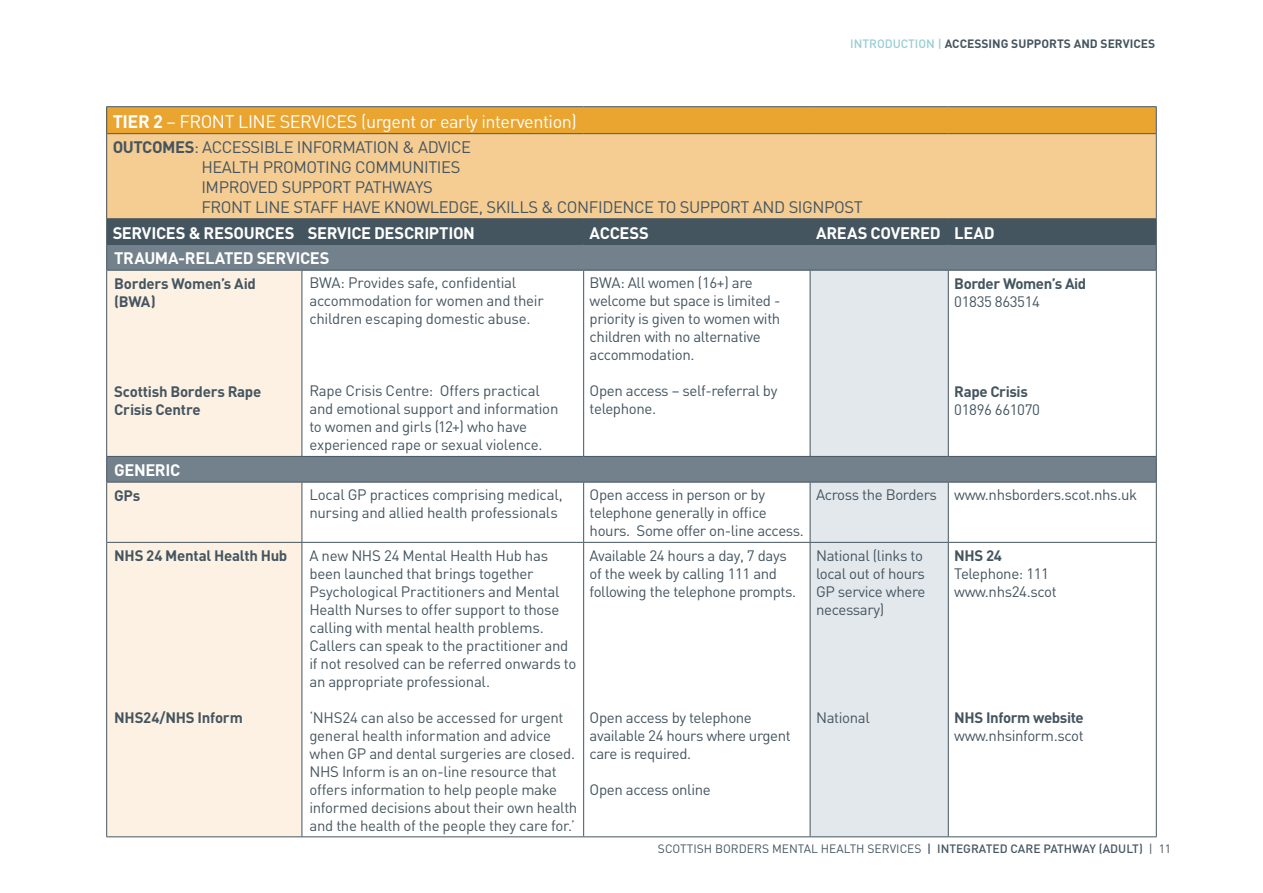
<style>
.page{position:relative;width:1263px;height:893px;background:#fff}
.page>*{position:absolute;margin:0;border:0;box-sizing:border-box;transform-origin:0 0}
.t1{font:18px "DIN";letter-spacing:-.025em;color:#fff}
.t2{font:16.5px/19.8px "DIN";letter-spacing:-.025em;color:#455560}
.t3{font:700 16.5px "DIN";letter-spacing:-.02em;color:#fff}
.t4{font:15px/18px "DIN";letter-spacing:-.025em;color:#455560}
.t5{font:15px/18px "DIN";letter-spacing:-.02em;color:#49575d}
.t6{font:700 15px/18px "DIN";letter-spacing:-.02em;color:#455560}
.t7{font:12px "DIN";color:#455560}
.t8{font:700 12px "DIN";color:#455560}
.s1{font-weight:500;color:#98ced4}
.s2{font-weight:700}
.s3{font-weight:500}
</style>
<div class="page">
<div style="left:107px;top:107px;width:1049px;height:27px;background:#eaa430"></div>
<div style="left:107px;top:134px;width:1049px;height:85px;background:#f5cc92"></div>
<svg style="left:302px;top:271px;width:854px;height:211px"></svg>
<div style="left:107px;top:271px;width:195px;height:565px;background:#fcf1e3"></div>
<div style="left:810px;top:271px;width:138px;height:565px;background:#e3e8ec"></div>
<hr style="left:106px;top:106px;width:196px;height:1px;background:#455560">
<svg style="left:106px;top:107px;width:1px;height:26px"></svg>
<hr style="left:302px;top:106px;width:282px;height:1px;background:#455560">
<hr style="left:584px;top:106px;width:226px;height:1px;background:#455560">
<hr style="left:810px;top:106px;width:138px;height:1px;background:#455560">
<hr style="left:948px;top:106px;width:209px;height:1px;background:#455560">
<svg style="left:1156px;top:107px;width:1px;height:26px"></svg>
<hr style="left:106px;top:133px;width:196px;height:1px;background:#455560">
<hr style="left:106px;top:134px;width:1px;height:84px;background:#455560">
<hr style="left:302px;top:133px;width:282px;height:1px;background:#455560">
<hr style="left:584px;top:133px;width:226px;height:1px;background:#455560">
<hr style="left:810px;top:133px;width:138px;height:1px;background:#455560">
<hr style="left:948px;top:133px;width:209px;height:1px;background:#455560">
<hr style="left:1156px;top:134px;width:1px;height:84px;background:#455560">
<hr style="left:106px;top:218px;width:196px;height:1px;background:#455560">
<hr style="left:302px;top:218px;width:282px;height:1px;background:#455560">
<hr style="left:584px;top:218px;width:226px;height:1px;background:#455560">
<hr style="left:810px;top:218px;width:138px;height:1px;background:#455560">
<hr style="left:948px;top:218px;width:209px;height:1px;background:#455560">
<svg style="left:106px;top:219px;width:1051px;height:51px;background:#5a6a75"></svg>
<hr style="left:106px;top:270px;width:196px;height:1px;background:#455560">
<hr style="left:106px;top:271px;width:1px;height:185px;background:#455560">
<hr style="left:302px;top:270px;width:282px;height:1px;background:#455560">
<hr style="left:302px;top:271px;width:1px;height:185px;background:#455560">
<hr style="left:584px;top:270px;width:226px;height:1px;background:#455560">
<hr style="left:583px;top:271px;width:1px;height:185px;background:#455560">
<hr style="left:810px;top:270px;width:138px;height:1px;background:#455560">
<hr style="left:810px;top:271px;width:1px;height:185px;background:#455560">
<hr style="left:948px;top:270px;width:209px;height:1px;background:#455560">
<hr style="left:948px;top:271px;width:1px;height:185px;background:#455560">
<hr style="left:1156px;top:271px;width:1px;height:185px;background:#455560">
<hr style="left:106px;top:456px;width:196px;height:1px;background:#455560">
<svg style="left:106px;top:457px;width:1px;height:25px"></svg>
<hr style="left:302px;top:456px;width:282px;height:1px;background:#455560">
<hr style="left:584px;top:456px;width:226px;height:1px;background:#455560">
<hr style="left:810px;top:456px;width:138px;height:1px;background:#455560">
<hr style="left:948px;top:456px;width:209px;height:1px;background:#455560">
<svg style="left:1156px;top:457px;width:1px;height:25px"></svg>
<hr style="left:106px;top:482px;width:196px;height:1px;background:#455560">
<hr style="left:106px;top:482px;width:1px;height:60px;background:#455560">
<hr style="left:302px;top:482px;width:282px;height:1px;background:#455560">
<hr style="left:302px;top:482px;width:1px;height:60px;background:#455560">
<hr style="left:584px;top:482px;width:226px;height:1px;background:#455560">
<hr style="left:583px;top:482px;width:1px;height:60px;background:#455560">
<hr style="left:810px;top:482px;width:138px;height:1px;background:#455560">
<hr style="left:810px;top:482px;width:1px;height:60px;background:#455560">
<hr style="left:948px;top:482px;width:209px;height:1px;background:#455560">
<hr style="left:948px;top:482px;width:1px;height:60px;background:#455560">
<hr style="left:1156px;top:482px;width:1px;height:60px;background:#455560">
<hr style="left:106px;top:542px;width:196px;height:1px;background:#455560">
<hr style="left:106px;top:543px;width:1px;height:293px;background:#455560">
<hr style="left:302px;top:542px;width:282px;height:1px;background:#455560">
<hr style="left:302px;top:543px;width:1px;height:293px;background:#455560">
<hr style="left:584px;top:542px;width:226px;height:1px;background:#455560">
<hr style="left:583px;top:543px;width:1px;height:293px;background:#455560">
<hr style="left:810px;top:542px;width:138px;height:1px;background:#455560">
<hr style="left:810px;top:543px;width:1px;height:293px;background:#455560">
<hr style="left:948px;top:542px;width:209px;height:1px;background:#455560">
<hr style="left:948px;top:543px;width:1px;height:293px;background:#455560">
<hr style="left:1156px;top:543px;width:1px;height:293px;background:#455560">
<hr style="left:106px;top:836px;width:196px;height:1px;background:#455560">
<hr style="left:302px;top:836px;width:282px;height:1px;background:#455560">
<hr style="left:584px;top:836px;width:226px;height:1px;background:#455560">
<hr style="left:810px;top:836px;width:138px;height:1px;background:#455560">
<hr style="left:948px;top:836px;width:209px;height:1px;background:#455560">
<p class="t8" style="left:850px;top:36px;width:306px"><span class="s1">INTRODUCTION |</span> ACCESSING SUPPORTS AND SERVICES</p>
<p class="t1" style="left:113px;top:110px;width:466px"><span class="s2">TIER 2</span> – FRONT LINE SERVICES (urgent or early intervention)</p>
<p class="t2" style="left:201px;top:137px;width:663px;text-indent:-89px"><span class="s2">OUTCOMES</span>: ACCESSIBLE INFORMATION &amp; ADVICE<br>HEALTH PROMOTING COMMUNITIES<br>IMPROVED SUPPORT PATHWAYS<br>FRONT LINE STAFF HAVE KNOWLEDGE, SKILLS &amp; CONFIDENCE TO SUPPORT AND SIGNPOST</p>
<p class="t3" style="left:113px;top:222px;width:364px">SERVICES &amp; RESOURCES SERVICE DESCRIPTION</p>
<p class="t3" style="left:590px;top:222px;width:61px">ACCESS</p>
<p class="t3" style="left:816px;top:222px;width:180px">AREAS COVERED LEAD</p>
<p class="t3" style="left:114px;top:247px;width:217px">TRAUMA-RELATED SERVICES</p>
<p class="t6" style="left:114px;top:274px;width:143px">Borders Women’s Aid (BWA)</p>
<p class="t4" style="left:590px;top:274px;width:192px">BWA: All women (16+) are welcome but space is limited - priority is given to women with children with no alternative accommodation.</p>
<p class="t4" style="left:590px;top:382px;width:189px">Open access – self-referral by telephone.</p>
<p class="t4" style="left:309px;top:274px;width:236px">BWA: Provides safe, confidential accommodation for women and their children escaping domestic abuse.</p>
<p class="t6" style="left:954px;top:274px;width:134px">Border Women’s Aid</p>
<p class="t4" style="left:954px;top:292px;width:87px">01835 863514</p>
<p class="t4" style="left:309px;top:382px;width:250px">Rape Crisis Centre: Offers practical and emotional support and information to women and girls (12+) who have experienced rape or sexual violence.</p>
<p class="t6" style="left:114px;top:382px;width:149px">Scottish Borders Rape<br>Crisis Centre</p>
<p class="t6" style="left:954px;top:382px;width:75px">Rape Crisis</p>
<p class="t4" style="left:954px;top:400px;width:87px">01896 661070</p>
<p class="t3" style="left:114px;top:459px;width:68px">GENERIC</p>
<p class="t6" style="left:114px;top:486px;width:28px">GPs</p>
<p class="t4" style="left:309px;top:486px;width:255px">Local GP practices comprising medical, nursing and allied health professionals</p>
<p class="t4" style="left:590px;top:486px;width:216px">Open access in person or by telephone generally in office hours. Some offer on-line access.</p>
<p class="t4" style="left:816px;top:486px;width:323px">Across the Borders www.nhsborders.scot.nhs.uk</p>
<p class="t6" style="left:114px;top:546px;width:175px">NHS 24 Mental Health Hub</p>
<p class="t4" style="left:816px;top:546px;width:111px">National (links to local out of hours<br>GP service where necessary)</p>
<p class="t4" style="left:309px;top:546px;width:268px">A new NHS 24 Mental Health Hub has been launched that brings together Psychological Practitioners and Mental Health Nurses to offer support to those calling with mental health problems.<br>Callers can speak to the practitioner and if not resolved can be referred onwards to an appropriate professional.</p>
<p class="t5" style="left:309px;top:708px;width:269px">‘NHS24 can also be accessed for urgent general health information and advice when GP and dental surgeries are closed.<br>NHS Inform is an on-line resource that offers information to help people make informed decisions about their own health and the health of the people they care for.’</p>
<p class="t4" style="left:590px;top:546px;width:208px">Available 24 hours a day, 7 days of the week by calling 111 and following the telephone prompts.</p>
<p class="t6" style="left:954px;top:546px;width:49px">NHS 24</p>
<p class="t4" style="left:954px;top:564px;width:104px">Telephone: 111 www.nhs24.scot</p>
<p class="t6" style="left:114px;top:708px;width:130px">NHS24/NHS Inform</p>
<p class="t4" style="left:590px;top:708px;width:203px">Open access by telephone available 24 hours where urgent care is required.</p>
<p class="t4" style="left:590px;top:780px;width:123px">Open access online</p>
<p class="t4" style="left:816px;top:708px;width:55px">National</p>
<p class="t6" style="left:954px;top:708px;width:131px">NHS Inform website</p>
<p class="t4" style="left:954px;top:726px;width:131px">www.nhsinform.scot</p>
<p class="t7" style="left:658px;top:842px;width:515px">SCOTTISH BORDERS MENTAL HEALTH SERVICES <span class="s3">| INTEGRATED CARE PATHWAY (ADULT)</span> | 11</p>
</div>
